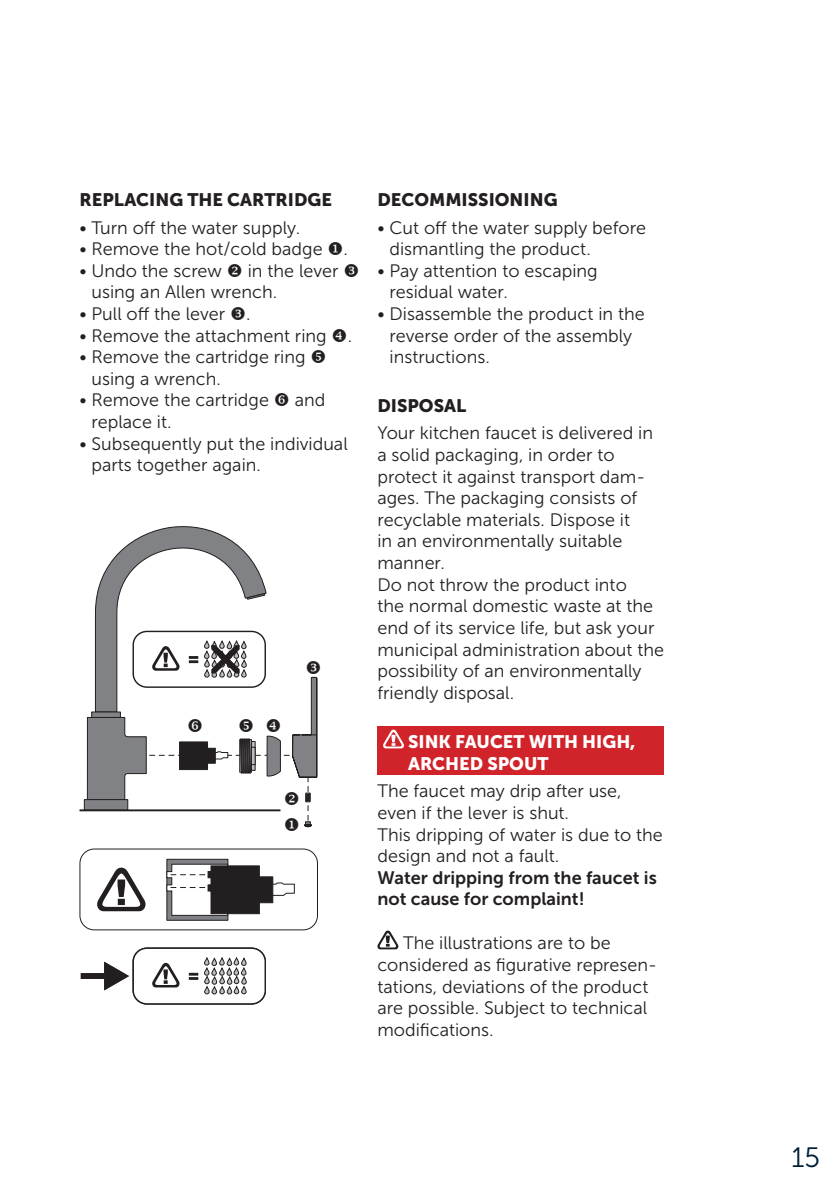
<style>
.page{position:relative;width:840px;height:1191px;background:#fff}
.page>*{position:absolute;margin:0;border:0;box-sizing:border-box;transform-origin:0 0}
.t1{font:28px "Museo Sans 300";color:#002036}
.Body{font:18px/21.6px "Museo Sans 300";color:#231f20}
.Body-2{font:18px/21.6px "Museo Sans 700";color:#231f20}
.Subhead{font:18px "Museo Sans 900";color:#231f20}
.Subhead-Achtung{font:18px/21.6px "Museo Sans 900";color:#fff}
</style>
<div class="page">
<div style="left:377px;top:726px;width:286px;height:48px;background:#d1232a"></div>
<svg style="left:383px;top:729px;width:21px;height:19px"></svg>
<svg style="left:377px;top:930px;width:21px;height:19px"></svg>
<hr style="left:79px;top:809px;width:201px;height:2px;background:#231f20">
<div style="left:166px;top:858px;width:62px;height:62px;background:#808285;border:1px solid #231f20"></div>
<svg style="left:273px;top:882px;width:22px;height:14px"></svg>
<div style="left:253px;top:876px;width:20px;height:27px;background:#231f20;border:1px solid #231f20"></div>
<svg style="left:166px;top:860px;width:94px;height:56px;background:#838182"></svg>
<svg style="left:97px;top:867px;width:48px;height:44px"></svg>
<div style="left:79px;top:848px;width:239px;height:82px;border:1px solid #231f20;border-radius:14px"></div>
<div style="left:81px;top:973px;width:27px;height:6px;background:#231f20"></div>
<svg style="left:104px;top:947px;width:162px;height:57px"></svg>
<svg style="left:84px;top:799px;width:2px;height:11px"></svg>
<svg style="left:86px;top:526px;width:232px;height:302px"></svg>
<p class="Subhead" style="left:79px;top:190px;width:254px">REPLACING THE CARTRIDGE</p>
<p class="Body" style="left:79px;top:217px;width:222px">• Turn off the water supply.</p>
<p class="Body" style="left:79px;top:238px;width:270px">• Remove the hot/cold badge ◆.</p>
<p class="Body" style="left:91px;top:260px;width:248px;text-indent:-12px">• Undo the screw ❖ in the lever using an Allen wrench.</p>
<p class="Body" style="left:79px;top:303px;width:172px">• Pull off the lever .</p>
<p class="Body" style="left:79px;top:325px;width:274px">• Remove the attachment ring .</p>
<p class="Body" style="left:91px;top:346px;width:215px;text-indent:-12px">• Remove the cartridge ring using a wrench.</p>
<p class="Body" style="left:79px;top:389px;width:191px">• Remove the cartridge</p>
<p class="Body" style="left:294px;top:389px;width:32px">and</p>
<p class="Body" style="left:91px;top:411px;width:81px">replace it.</p>
<p class="Body" style="left:91px;top:433px;width:257px;text-indent:-12px">• Subsequently put the individual parts together again.</p>
<p class="Subhead" style="left:377px;top:190px;width:181px">DECOMMISSIONING</p>
<p class="Body" style="left:389px;top:217px;width:258px;text-indent:-12px">• Cut off the water supply before dismantling the product.</p>
<p class="Body" style="left:389px;top:260px;width:210px;text-indent:-12px">• Pay attention to escaping residual water.</p>
<p class="Body" style="left:389px;top:303px;width:256px;text-indent:-12px">• Disassemble the product in the reverse order of the assembly instructions.</p>
<p class="Subhead" style="left:377px;top:395px;width:90px">DISPOSAL</p>
<p class="Body" style="left:377px;top:422px;width:277px">Your kitchen faucet is delivered in a solid packaging, in order to protect it against transport dam&shy;ages. The packaging consists of recyclable materials. Dispose it<br>in an environmentally suitable manner.</p>
<p class="Body" style="left:377px;top:574px;width:288px">Do not throw the product into<br>the normal domestic waste at the end of its service life, but ask your municipal administration about the possibility of an environmentally friendly disposal.</p>
<p class="Subhead-Achtung" style="left:408px;top:731px;width:229px">SINK FAUCET WITH HIGH,<br>ARCHED SPOUT</p>
<p class="Body" style="left:377px;top:780px;width:245px">The faucet may drip after use, even if the lever is shut.</p>
<p class="Body" style="left:377px;top:823px;width:287px">This dripping of water is due to the design and not a fault.</p>
<p class="Body-2" style="left:377px;top:866px;width:281px">Water dripping from the faucet is not cause for complaint!</p>
<p class="Body" style="left:377px;top:932px;width:281px;text-indent:26px">The illustrations are to be considered as figurative represen&shy;tations, deviations of the product are possible. Subject to technical modifications.</p>
<h1 class="t1" style="left:791px;top:1142px;width:30px">15</h1>
</div>
